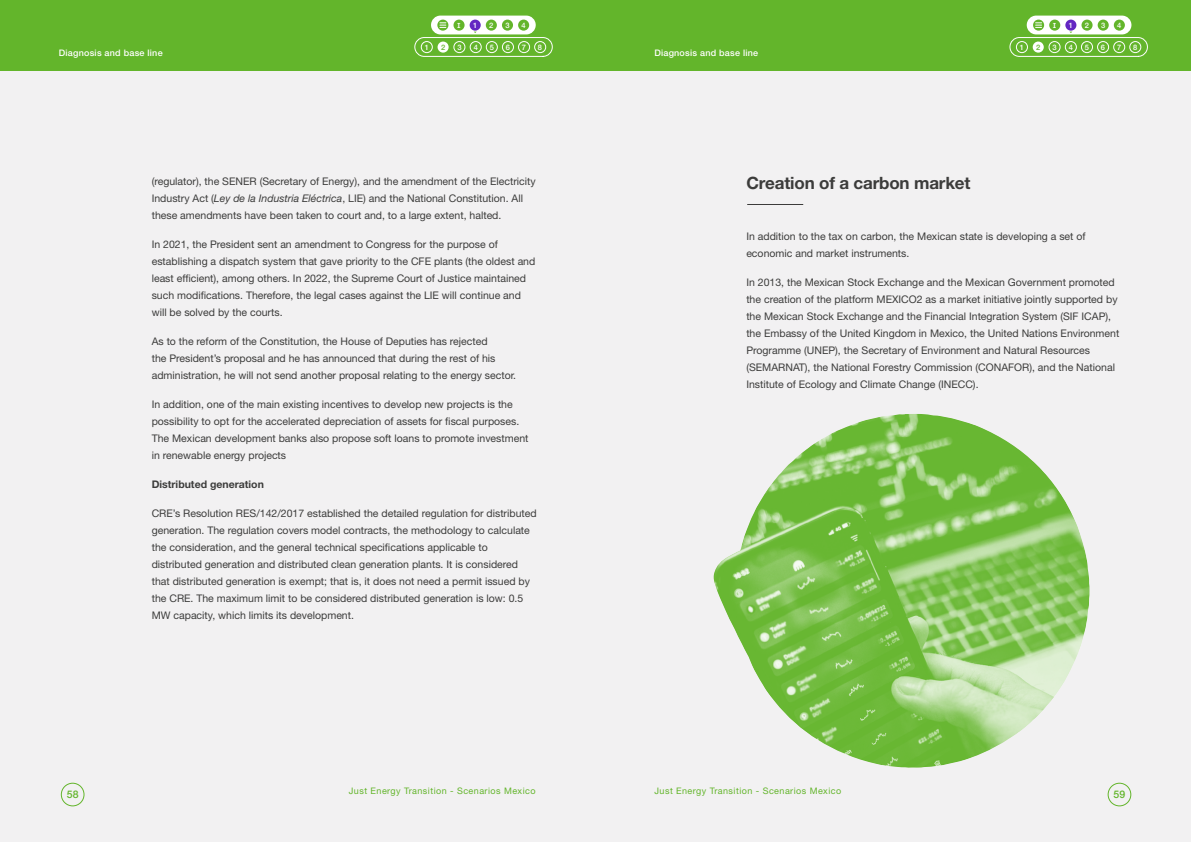
<style>
.page{position:relative;width:1191px;height:842px;background:#fff}
.page>*{position:absolute;margin:0;border:0;box-sizing:border-box;transform-origin:0 0}
.t1{font:700 17px "Helvetica Neue LT Pro";letter-spacing:-.01em;color:#3c3c3b}
.t2{font:10.5px/17px "Helvetica Neue LT Std";color:#3c3c3b}
.t3{font:700 10.5px "Helvetica Neue LT Std";color:#3c3c3b}
.t4{font:500 10.5px "Helvetica Neue LT Std";color:#63b52b}
.t5{font:9px "Helvetica Neue LT Std";letter-spacing:.05em;color:#63b52b}
.t6{font:500 9px "Helvetica Neue LT Pro";letter-spacing:.025em;color:#fff}
.t7{font:500 7.5px "Helvetica Neue LT Pro";color:#fff}
.t8{font:500 7.5px "Helvetica Neue LT Pro";color:#63b52b}
.t9{font:700 7px "Andika New Basic";color:#fff}
.s1{font-style:italic}
</style>
<div class="page">
<div style="left:0;top:0;width:595px;height:842px;background:#f2f1f2"></div>
<div style="left:0;top:0;width:595px;height:71px;background:#63b52b"></div>
<div style="left:595px;top:0;width:596px;height:842px;background:#f2f1f2"></div>
<div style="left:595px;top:0;width:596px;height:71px;background:#63b52b"></div>
<div style="left:1107px;top:783px;width:24px;height:23px;border:1px solid #63b52b;border-radius:50%"></div>
<div style="left:61px;top:783px;width:23px;height:23px;border:1px solid #63b52b;border-radius:50%"></div>
<div style="left:1026px;top:16px;width:105px;height:18px;background:#fff;border-radius:9px"></div>
<div style="left:1065px;top:20px;width:11px;height:11px;background:#6326c2;border-radius:50%"></div>
<div style="left:1113px;top:20px;width:11px;height:11px;background:#63b52b;border-radius:50%"></div>
<div style="left:1097px;top:20px;width:11px;height:11px;background:#63b52b;border-radius:50%"></div>
<div style="left:1081px;top:20px;width:11px;height:11px;background:#63b52b;border-radius:50%"></div>
<div style="left:1049px;top:20px;width:11px;height:11px;background:#63b52b;border-radius:50%"></div>
<svg style="left:1033px;top:20px;width:11px;height:11px"></svg>
<svg style="left:1035px;top:23px;width:6px;height:5px"></svg>
<div style="left:431px;top:16px;width:105px;height:18px;background:#fff;border-radius:9px"></div>
<div style="left:469px;top:20px;width:12px;height:11px;background:#6326c2;border-radius:50%"></div>
<div style="left:518px;top:20px;width:11px;height:11px;background:#63b52b;border-radius:50%"></div>
<div style="left:502px;top:20px;width:11px;height:11px;background:#63b52b;border-radius:50%"></div>
<div style="left:486px;top:20px;width:11px;height:11px;background:#63b52b;border-radius:50%"></div>
<div style="left:453px;top:20px;width:11px;height:11px;background:#63b52b;border-radius:50%"></div>
<svg style="left:437px;top:20px;width:11px;height:11px"></svg>
<svg style="left:440px;top:23px;width:6px;height:5px"></svg>
<hr style="left:747px;top:204px;width:56px;height:1px;background:#3c3c3b">
<div style="left:1009px;top:37px;width:138px;height:20px;border:1px solid #fff;border-radius:9px"></div>
<div style="left:1081px;top:41px;width:11px;height:12px;border:1px solid #fff;border-radius:50%"></div>
<div style="left:1129px;top:41px;width:12px;height:12px;border:1px solid #fff;border-radius:50%"></div>
<div style="left:1113px;top:41px;width:12px;height:12px;border:1px solid #fff;border-radius:50%"></div>
<div style="left:1097px;top:41px;width:11px;height:12px;border:1px solid #fff;border-radius:50%"></div>
<div style="left:1065px;top:41px;width:11px;height:12px;border:1px solid #fff;border-radius:50%"></div>
<div style="left:1048px;top:41px;width:12px;height:12px;border:1px solid #fff;border-radius:50%"></div>
<div style="left:1032px;top:42px;width:11px;height:11px;background:#fff;border-radius:50%"></div>
<div style="left:1016px;top:41px;width:11px;height:12px;border:1px solid #fff;border-radius:50%"></div>
<div style="left:414px;top:37px;width:138px;height:20px;border:1px solid #fff;border-radius:9px"></div>
<div style="left:486px;top:41px;width:11px;height:12px;border:1px solid #fff;border-radius:50%"></div>
<div style="left:534px;top:41px;width:12px;height:12px;border:1px solid #fff;border-radius:50%"></div>
<div style="left:518px;top:41px;width:12px;height:12px;border:1px solid #fff;border-radius:50%"></div>
<div style="left:502px;top:41px;width:12px;height:12px;border:1px solid #fff;border-radius:50%"></div>
<div style="left:470px;top:41px;width:11px;height:12px;border:1px solid #fff;border-radius:50%"></div>
<div style="left:453px;top:41px;width:12px;height:12px;border:1px solid #fff;border-radius:50%"></div>
<div style="left:437px;top:42px;width:11px;height:11px;background:#fff;border-radius:50%"></div>
<div style="left:421px;top:41px;width:11px;height:12px;border:1px solid #fff;border-radius:50%"></div>
<img style="left:713px;top:414px;width:376px;height:354px">
<p class="t9" style="left:457px;top:19px;width:5px">I</p>
<p class="t7" style="left:473px;top:21px;width:6px">1</p>
<p class="t7" style="left:489px;top:21px;width:6px">2</p>
<p class="t7" style="left:505px;top:21px;width:6px">3</p>
<p class="t7" style="left:521px;top:21px;width:6px">4</p>
<p class="t9" style="left:1053px;top:19px;width:5px">I</p>
<p class="t7" style="left:1069px;top:21px;width:6px">1</p>
<p class="t7" style="left:1085px;top:21px;width:6px">2</p>
<p class="t7" style="left:1101px;top:21px;width:6px">3</p>
<p class="t7" style="left:1117px;top:21px;width:6px">4</p>
<p class="t7" style="left:425px;top:43px;width:6px">1</p>
<p class="t8" style="left:441px;top:43px;width:6px">2</p>
<p class="t7" style="left:457px;top:43px;width:6px">3</p>
<p class="t7" style="left:474px;top:43px;width:6px">4</p>
<p class="t7" style="left:490px;top:43px;width:6px">5</p>
<p class="t7" style="left:506px;top:43px;width:6px">6</p>
<p class="t7" style="left:522px;top:43px;width:6px">7</p>
<p class="t7" style="left:538px;top:43px;width:6px">8</p>
<p class="t7" style="left:1020px;top:43px;width:6px">1</p>
<p class="t8" style="left:1036px;top:43px;width:6px">2</p>
<p class="t7" style="left:1052px;top:43px;width:6px">3</p>
<p class="t7" style="left:1068px;top:43px;width:6px">4</p>
<p class="t7" style="left:1085px;top:43px;width:6px">5</p>
<p class="t7" style="left:1101px;top:43px;width:6px">6</p>
<p class="t7" style="left:1117px;top:43px;width:6px">7</p>
<p class="t7" style="left:1133px;top:43px;width:6px">8</p>
<p class="t6" style="left:59px;top:47px;width:105px">Diagnosis and base line</p>
<p class="t6" style="left:654px;top:47px;width:105px">Diagnosis and base line</p>
<p class="t2" style="left:152px;top:172px;width:385px">(regulator), the SENER (Secretary of Energy), and the amendment of the Electricity<br>Industry Act (<span class="s1">Ley de la Industria Eléctrica</span>, LIE) and the National Constitution. All these amendments have been taken to court and, to a large extent, halted.</p>
<p class="t2" style="left:152px;top:235px;width:385px">In 2021, the President sent an amendment to Congress for the purpose of establishing a dispatch system that gave priority to the CFE plants (the oldest and least efficient), among others. In 2022, the Supreme Court of Justice maintained such modifications. Therefore, the legal cases against the LIE will continue and will be solved by the courts.</p>
<p class="t2" style="left:152px;top:332px;width:366px">As to the reform of the Constitution, the House of Deputies has rejected<br>the President’s proposal and he has announced that during the rest of his administration, he will not send another proposal relating to the energy sector.</p>
<p class="t2" style="left:152px;top:395px;width:378px">In addition, one of the main existing incentives to develop new projects is the possibility to opt for the accelerated depreciation of assets for fiscal purposes.<br>The Mexican development banks also propose soft loans to promote investment in renewable energy projects</p>
<p class="t3" style="left:152px;top:477px;width:114px">Distributed generation</p>
<p class="t2" style="left:152px;top:504px;width:386px">CRE’s Resolution RES/142/2017 established the detailed regulation for distributed generation. The regulation covers model contracts, the methodology to calculate the consideration, and the general technical specifications applicable to distributed generation and distributed clean generation plants. It is considered that distributed generation is exempt; that is, it does not need a permit issued by the CRE. The maximum limit to be considered distributed generation is low: 0.5<br>MW capacity, which limits its development.</p>
<h1 class="t1" style="left:746px;top:173px;width:226px">Creation of a carbon market</h1>
<p class="t2" style="left:746px;top:228px;width:341px">In addition to the tax on carbon, the Mexican state is developing a set of economic and market instruments.</p>
<p class="t2" style="left:746px;top:274px;width:374px">In 2013, the Mexican Stock Exchange and the Mexican Government promoted the creation of the platform MEXICO2 as a market initiative jointly supported by the Mexican Stock Exchange and the Financial Integration System (SIF ICAP), the Embassy of the United Kingdom in Mexico, the United Nations Environment Programme (UNEP), the Secretary of Environment and Natural Resources (SEMARNAT), the National Forestry Commission (CONAFOR), and the National Institute of Ecology and Climate Change (INECC).</p>
<p class="t5" style="left:349px;top:786px;width:188px">Just Energy Transition - Scenarios Mexico</p>
<p class="t5" style="left:654px;top:786px;width:188px">Just Energy Transition - Scenarios Mexico</p>
<p class="t4" style="left:67px;top:788px;width:13px">58</p>
<p class="t4" style="left:1113px;top:788px;width:13px">59</p>
</div>
